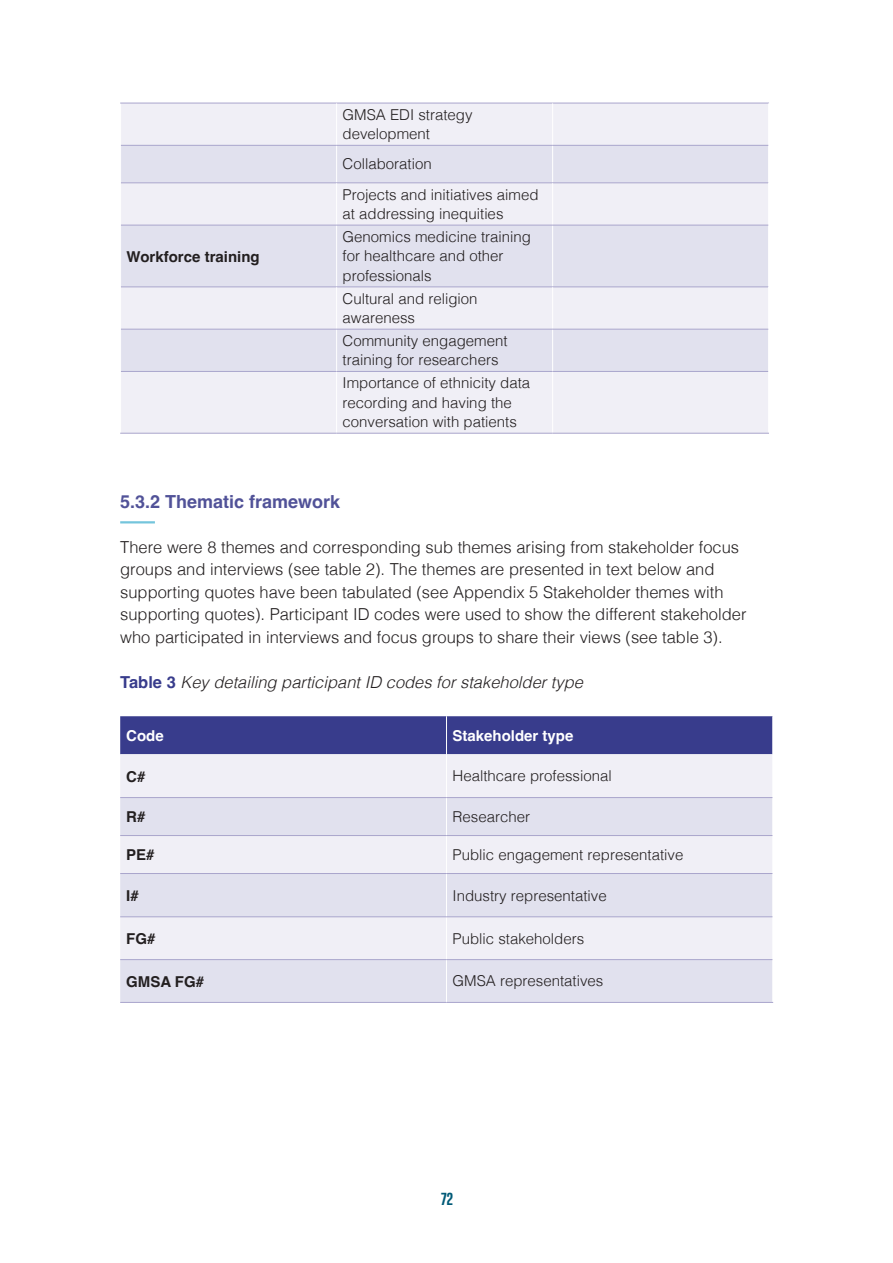
<style>
.page{position:relative;width:893px;height:1263px;background:#fff}
.page>*{position:absolute;margin:0;border:0;box-sizing:border-box;transform-origin:0 0}
.Header_2{font:700 18px "Helvetica";color:#515298}
.t1{font:700 18px "Giorgio Sans Trial";color:#005a77}
.Body{font:300 16.5px/22.5px "Helvetica";color:#231f20}
.Body-2{font:italic 300 16.5px "Helvetica";color:#231f20}
.Body-3{font:300 15px/19.5px "Helvetica";color:#231f20}
.Body-4{font:700 15px "Helvetica";color:#231f20}
.Body-5{font:700 15px "Helvetica";color:#fff}
.s1{font-weight:700;font-style:normal;color:#383c8c}
</style>
<div class="page">
<hr style="left:120px;top:521px;width:35px;height:2px;background:#74c5dc">
<div style="left:121px;top:104px;width:647px;height:329px;background:#f0eff6"></div>
<svg style="left:121px;top:146px;width:647px;height:225px;fill:#e1e1ee"></svg>
<hr style="left:336px;top:146px;width:1px;height:36px;background:#fff">
<hr style="left:336px;top:225px;width:1px;height:61px;background:#fff">
<hr style="left:336px;top:329px;width:1px;height:42px;background:#fff">
<hr style="left:552px;top:146px;width:1px;height:36px;background:#fff">
<hr style="left:552px;top:225px;width:1px;height:61px;background:#fff">
<hr style="left:552px;top:329px;width:1px;height:42px;background:#fff">
<hr style="left:120px;top:103px;width:217px;height:1px;background:#a9a5cc">
<hr style="left:337px;top:103px;width:216px;height:1px;background:#a9a5cc">
<hr style="left:553px;top:103px;width:216px;height:1px;background:#a9a5cc">
<hr style="left:336px;top:103px;width:1px;height:42px;background:#fff">
<hr style="left:552px;top:103px;width:1px;height:42px;background:#fff">
<hr style="left:768px;top:103px;width:1px;height:42px;background:#fff">
<hr style="left:121px;top:145px;width:216px;height:1px;background:#a9a5cc">
<hr style="left:337px;top:145px;width:216px;height:1px;background:#a9a5cc">
<hr style="left:553px;top:145px;width:215px;height:1px;background:#a9a5cc">
<hr style="left:121px;top:182px;width:216px;height:1px;background:#a9a5cc">
<hr style="left:337px;top:182px;width:216px;height:1px;background:#a9a5cc">
<hr style="left:553px;top:182px;width:215px;height:1px;background:#a9a5cc">
<hr style="left:336px;top:183px;width:1px;height:42px;background:#fff">
<hr style="left:552px;top:183px;width:1px;height:42px;background:#fff">
<hr style="left:121px;top:225px;width:216px;height:1px;background:#a9a5cc">
<hr style="left:337px;top:225px;width:216px;height:1px;background:#a9a5cc">
<hr style="left:553px;top:225px;width:215px;height:1px;background:#a9a5cc">
<hr style="left:121px;top:286px;width:216px;height:1px;background:#a9a5cc">
<hr style="left:337px;top:286px;width:216px;height:1px;background:#a9a5cc">
<hr style="left:553px;top:286px;width:215px;height:1px;background:#a9a5cc">
<hr style="left:336px;top:287px;width:1px;height:42px;background:#fff">
<hr style="left:552px;top:287px;width:1px;height:42px;background:#fff">
<hr style="left:121px;top:329px;width:216px;height:1px;background:#a9a5cc">
<hr style="left:337px;top:329px;width:216px;height:1px;background:#a9a5cc">
<hr style="left:553px;top:329px;width:215px;height:1px;background:#a9a5cc">
<hr style="left:121px;top:371px;width:216px;height:1px;background:#a9a5cc">
<hr style="left:337px;top:371px;width:216px;height:1px;background:#a9a5cc">
<hr style="left:553px;top:371px;width:215px;height:1px;background:#a9a5cc">
<hr style="left:336px;top:372px;width:1px;height:61px;background:#fff">
<hr style="left:552px;top:372px;width:1px;height:61px;background:#fff">
<hr style="left:120px;top:433px;width:217px;height:1px;background:#a9a5cc">
<hr style="left:337px;top:433px;width:216px;height:1px;background:#a9a5cc">
<hr style="left:553px;top:433px;width:216px;height:1px;background:#a9a5cc">
<div style="left:120px;top:716px;width:652px;height:38px;background:#383c8c"></div>
<div style="left:120px;top:754px;width:652px;height:43px;background:#f0eff6"></div>
<svg style="left:120px;top:798px;width:652px;height:204px;fill:#e1e1ee"></svg>
<hr style="left:446px;top:754px;width:1px;height:43px;background:#fff">
<hr style="left:446px;top:798px;width:1px;height:37px;background:#fff">
<hr style="left:446px;top:836px;width:1px;height:37px;background:#fff">
<hr style="left:446px;top:874px;width:1px;height:42px;background:#fff">
<hr style="left:446px;top:917px;width:1px;height:42px;background:#fff">
<hr style="left:446px;top:960px;width:1px;height:42px;background:#fff">
<hr style="left:120px;top:797px;width:326px;height:1px;background:#a9a5cc">
<hr style="left:446px;top:797px;width:326px;height:1px;background:#a9a5cc">
<hr style="left:120px;top:835px;width:326px;height:1px;background:#a9a5cc">
<hr style="left:446px;top:835px;width:326px;height:1px;background:#a9a5cc">
<hr style="left:120px;top:873px;width:326px;height:1px;background:#a9a5cc">
<hr style="left:446px;top:873px;width:326px;height:1px;background:#a9a5cc">
<hr style="left:120px;top:916px;width:326px;height:1px;background:#a9a5cc">
<hr style="left:446px;top:916px;width:326px;height:1px;background:#a9a5cc">
<hr style="left:120px;top:959px;width:326px;height:1px;background:#a9a5cc">
<hr style="left:446px;top:959px;width:326px;height:1px;background:#a9a5cc">
<hr style="left:120px;top:1002px;width:326px;height:1px;background:#a9a5cc">
<hr style="left:446px;top:1002px;width:327px;height:1px;background:#a9a5cc">
<hr style="left:446px;top:716px;width:1px;height:38px;background:#fff">
<p class="Body-4" style="left:127px;top:247px;width:135px">Workforce training</p>
<p class="Body-3" style="left:343px;top:104px;width:132px">GMSA EDI strategy development</p>
<p class="Body-3" style="left:343px;top:153px;width:91px">Collaboration</p>
<p class="Body-3" style="left:343px;top:183px;width:197px">Projects and initiatives aimed at addressing inequities</p>
<p class="Body-3" style="left:343px;top:226px;width:190px">Genomics medicine training for healthcare and other professionals</p>
<p class="Body-3" style="left:343px;top:287px;width:137px">Cultural and religion awareness</p>
<p class="Body-3" style="left:343px;top:330px;width:167px">Community engagement training for researchers</p>
<p class="Body-3" style="left:343px;top:372px;width:189px">Importance of ethnicity data recording and having the conversation with patients</p>
<p class="Header_2" style="left:120px;top:490px;width:222px">5.3.2 Thematic framework</p>
<p class="Body" style="left:120px;top:534px;width:628px">There were 8 themes and corresponding sub themes arising from stakeholder focus groups and interviews (see table 2). The themes are presented in text below and supporting quotes have been tabulated (see Appendix 5 Stakeholder themes with supporting quotes). Participant ID codes were used to show the different stakeholder who participated in interviews and focus groups to share their views (see table 3).</p>
<p class="Body-2" style="left:120px;top:668px;width:464px"><span class="s1">Table 3</span> Key detailing participant ID codes for stakeholder type</p>
<p class="Body-5" style="left:126px;top:726px;width:39px">Code</p>
<p class="Body-5" style="left:452px;top:726px;width:122px">Stakeholder type</p>
<p class="Body-4" style="left:126px;top:767px;width:21px">C#</p>
<p class="Body-3" style="left:452px;top:765px;width:161px">Healthcare professional</p>
<p class="Body-4" style="left:126px;top:808px;width:21px">R#</p>
<p class="Body-3" style="left:452px;top:806px;width:79px">Researcher</p>
<p class="Body-4" style="left:126px;top:846px;width:30px">PE#</p>
<p class="Body-3" style="left:452px;top:844px;width:232px">Public engagement representative</p>
<p class="Body-4" style="left:126px;top:886px;width:14px">I#</p>
<p class="Body-3" style="left:452px;top:884px;width:156px">Industry representative</p>
<p class="Body-4" style="left:126px;top:929px;width:31px">FG#</p>
<p class="Body-3" style="left:452px;top:927px;width:133px">Public stakeholders</p>
<p class="Body-4" style="left:126px;top:972px;width:79px">GMSA FG#</p>
<p class="Body-3" style="left:452px;top:970px;width:152px">GMSA representatives</p>
<p class="t1" style="left:441px;top:1193px;width:13px">72</p>
</div>
